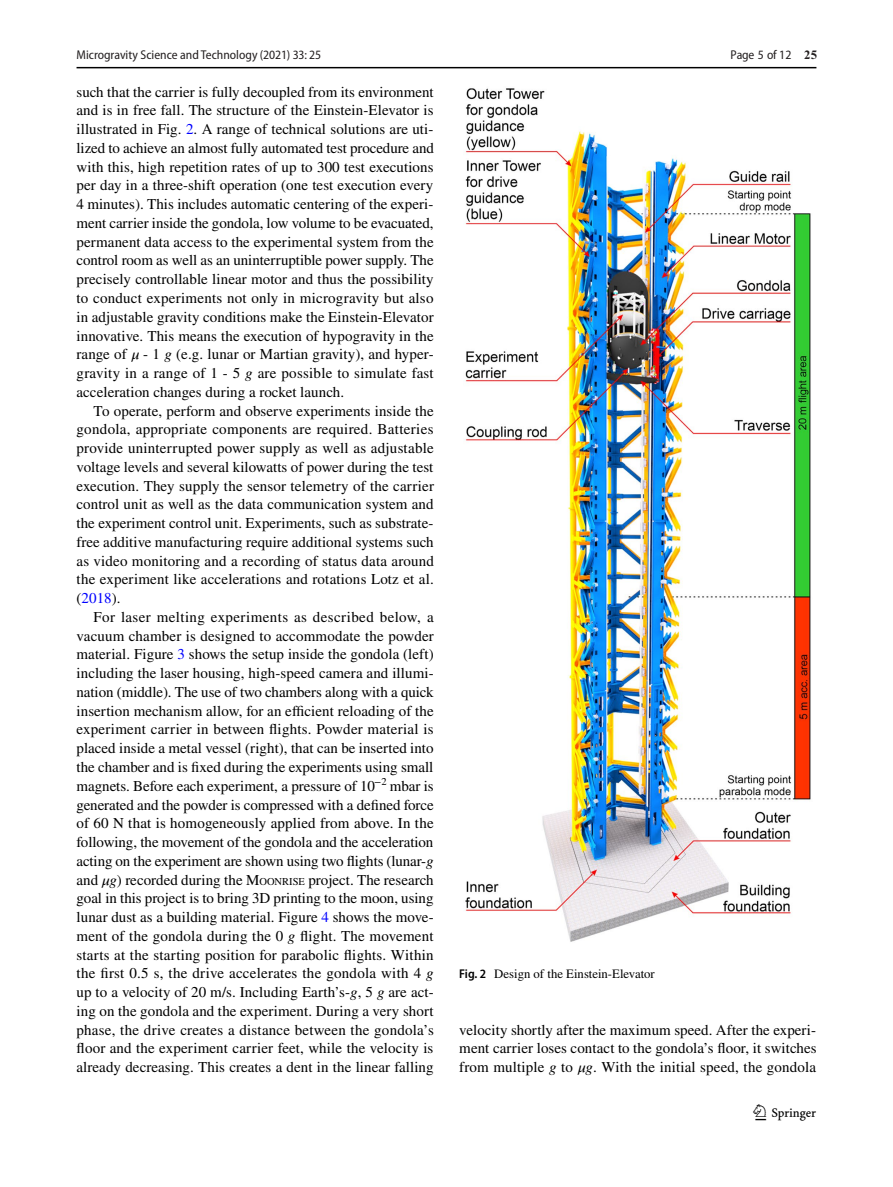
<style>
.page{position:relative;width:893px;height:1187px;background:#fff}
.page>*{position:absolute;margin:0;border:0;box-sizing:border-box;transform-origin:0 0}
.t1{font:22.5px "Springnew Regular 3";color:#000}
.t2{font:15px/18.8px "STIX";letter-spacing:.005em;color:#000;text-align:justify}
.t3{font:semi-condensed 12.75px "Myriad Pro";color:#231f20}
.t4{font:12.75px "STIX";color:#000}
.s1{font-family:"Adv T Tb 8864 ccf.B";font-stretch:normal}
.s2{color:#00f}
.s3{font-family:"STIX Math Italic 3"}
.s4{font-style:italic}
.s5{font-family:"STIX Math Italic 4"}
.s6{font-style:inherit}
.s7{font-size:10.5px}
.s8{font-family:"Myriad Pro";font-weight:600;font-stretch:semi-condensed}
.s9{font-family:"STIX Math Italic 5"}
</style>
<div class="page">
<hr style="left:77px;top:67px;width:739px;height:1px;background:#000">
<img style="left:464px;top:88px;width:347px;height:854px">
<p class="t3" style="left:77px;top:48px;width:246px">Microgravity Science and Technology (2021) 33: 25</p>
<p class="t3" style="left:731px;top:48px;width:88px">Page 5 of 12 <span class="s1">25</span></p>
<p class="t2" style="left:77px;top:83px;width:359px">such that the carrier is fully decoupled from its environment and is in free fall. The structure of the Einstein-Elevator is illustrated in Fig. <span class="s2">2</span>. A range of technical solutions are uti&shy;lized to achieve an almost fully automated test procedure and with this, high repetition rates of up to 300 test executions per day in a three-shift operation (one test execution every 4 minutes). This includes automatic centering of the experi&shy;ment carrier inside the gondola, low volume to be evacuated, permanent data access to the experimental system from the control room as well as an uninterruptible power supply. The precisely controllable linear motor and thus the possibility to conduct experiments not only in microgravity but also in adjustable gravity conditions make the Einstein-Elevator innovative. This means the execution of hypogravity in the range of <span class="s3">𝜇</span> - 1 <span class="s4">g</span> (e.g. lunar or Martian gravity), and hyper&shy;gravity in a range of 1 - 5 <span class="s4">g</span> are possible to simulate fast acceleration changes during a rocket launch.</p>
<p class="t2" style="left:77px;top:402px;width:359px;text-indent:17px">To operate, perform and observe experiments inside the gondola, appropriate components are required. Batteries provide uninterrupted power supply as well as adjustable voltage levels and several kilowatts of power during the test execution. They supply the sensor telemetry of the carrier control unit as well as the data communication system and the experiment control unit. Experiments, such as substrate&shy;free additive manufacturing require additional systems such as video monitoring and a recording of status data around the experiment like accelerations and rotations Lotz et al. (<span class="s2">2018</span>).</p>
<p class="t2" style="left:77px;top:608px;width:359px;text-indent:17px">For laser melting experiments as described below, a vacuum chamber is designed to accommodate the powder material. Figure <span class="s2">3</span> shows the setup inside the gondola (left) including the laser housing, high-speed camera and illumi&shy;nation (middle). The use of two chambers along with a quick insertion mechanism allow, for an efficient reloading of the experiment carrier in between flights. Powder material is placed inside a metal vessel (right), that can be inserted into the chamber and is fixed during the experiments using small magnets. Before each experiment, a pressure of 10<sup>−</sup><sup>2</sup> mbar is generated and the powder is compressed with a defined force of 60 N that is homogeneously applied from above. In the following, the movement of the gondola and the acceleration acting on the experiment are shown using two flights (lunar-<span class="s4">g </span>and <span class="s5">𝜇</span><span class="s4">g</span>) recorded during the <span class="s6">M</span><span class="s7">OONRISE</span> project. The research goal in this project is to bring 3D printing to the moon, using lunar dust as a building material. Figure <span class="s2">4</span> shows the move&shy;ment of the gondola during the 0 <span class="s4">g</span> flight. The movement starts at the starting position for parabolic flights. Within the first 0.5 s, the drive accelerates the gondola with 4 <span class="s4">g </span>up to a velocity of 20 m/s. Including Earth’s-<span class="s4">g</span>, 5 <span class="s4">g</span> are act&shy;ing on the gondola and the experiment. During a very short phase, the drive creates a distance between the gondola’s floor and the experiment carrier feet, while the velocity is already decreasing. This creates a dent in the linear falling</p>
<p class="t4" style="left:459px;top:965px;width:197px"><span class="s8">Fig. 2</span> Design of the Einstein-Elevator</p>
<p class="t2" style="left:459px;top:1021px;width:359px">velocity shortly after the maximum speed. After the experi&shy;ment carrier loses contact to the gondola’s floor, it switches from multiple <span class="s4">g</span> to <span class="s9">𝜇</span><span class="s4">g</span>. With the initial speed, the gondola</p>
<h1 class="t1" style="left:755px;top:1104px;width:62px">1 3</h1>
</div>
